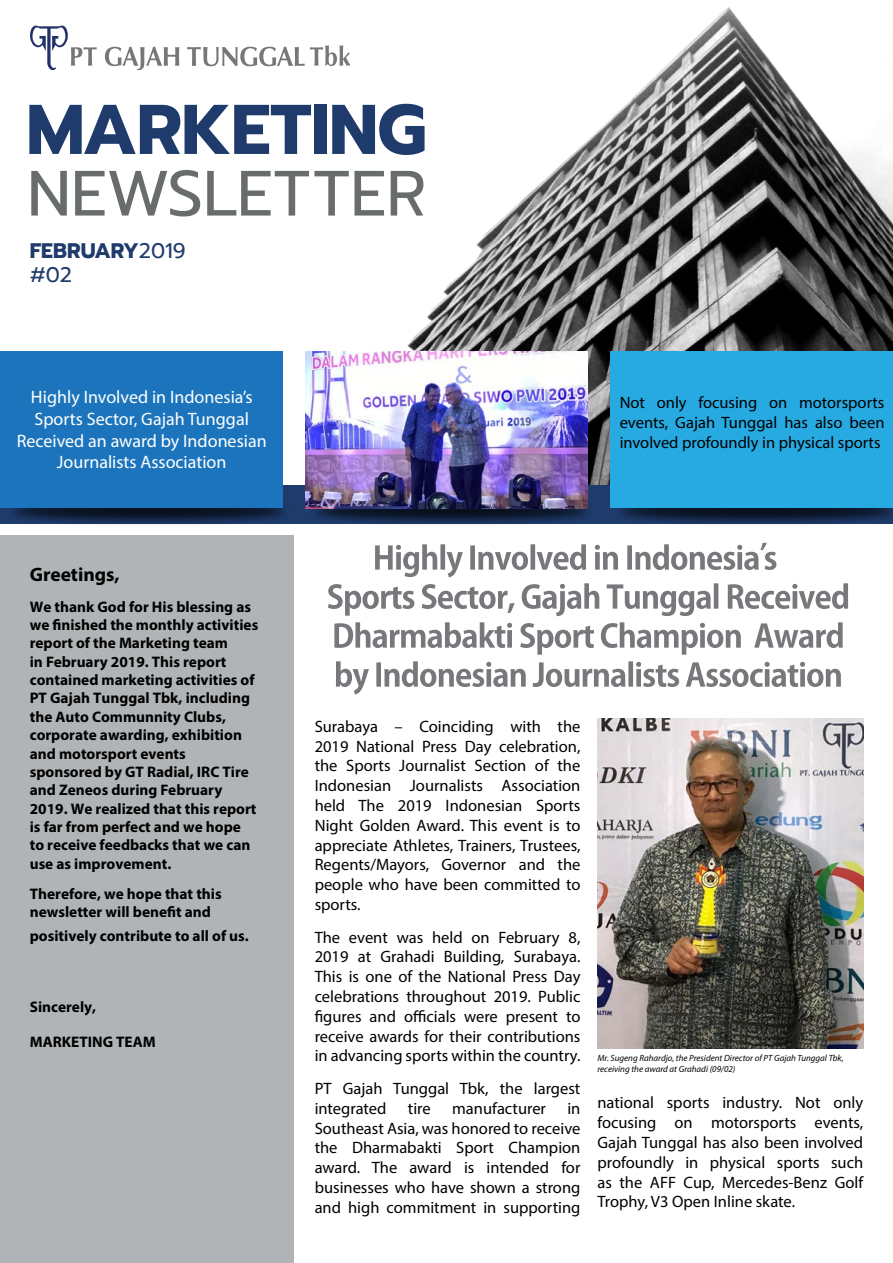
<style>
.page{position:relative;width:893px;height:1263px;background:#fff}
.page>*{position:absolute;margin:0;border:0;box-sizing:border-box;transform-origin:0 0}
.t1{font:700 70.2px "Prompt";letter-spacing:-.01em;color:#1e3b6b}
.t2{font:63.9px "Prompt";color:#686c6c}
.t3{font:700 21px/24.9px "Prompt";color:#1e3b6b}
.t4{font:700 19.5px "Myriad Pro";color:#000}
.t5{font:18px/21.6px "Myriad Pro";color:#fff;text-align:center}
.t6{font:16.5px/19.8px "Myriad Pro";color:#000;text-align:justify}
.t7{font:700 15.3px/18.3px "Myriad Pro";color:#000}
.t8{font:italic 9px/10.8px "Myriad Pro";color:#000}
.s1{font-weight:400}
</style>
<div class="page">
<img style="left:395px;top:7px;width:498px;height:478px">
<div style="left:0;top:536px;width:293px;height:727px;background:#b1b4b6"></div>
<svg style="left:30px;top:25px;width:67px;height:46px"></svg>
<svg style="left:105px;top:47px;width:74px;height:23px"></svg>
<svg style="left:187px;top:45px;width:163px;height:21px"></svg>
<svg style="left:336px;top:661px;width:505px;height:33px"></svg>
<svg style="left:334px;top:622px;width:509px;height:33px"></svg>
<svg style="left:328px;top:583px;width:520px;height:33px"></svg>
<svg style="left:375px;top:543px;width:401px;height:34px"></svg>
<div style="left:0;top:485px;width:893px;height:39px;background:#1e3b6b"></div>
<div style="left:7px;top:495px;width:285px;height:31px;background:#000;opacity:.75"></div>
<div style="left:309px;top:495px;width:284px;height:31px;background:#000;opacity:.75"></div>
<div style="left:615px;top:495px;width:278px;height:31px;background:#000;opacity:.75"></div>
<img style="left:597px;top:719px;width:266px;height:330px">
<div style="left:0;top:351px;width:282px;height:157px;background:#1c75bc"></div>
<div style="left:611px;top:351px;width:282px;height:157px;background:#27aae1"></div>
<img style="left:305px;top:352px;width:283px;height:156px">
<h1 class="t1" style="left:26px;top:77px;width:402px">MARKETING</h1>
<h2 class="t2" style="left:27px;top:148px;width:401px">NEWSLETTER</h2>
<p class="t3" style="left:30px;top:238px;width:157px">FEBRUARY<span class="s1">2019 #02</span></p>
<p class="t5" style="left:17px;top:386px;width:251px">Highly Involved in Indonesia’s<br>Sports Sector, Gajah Tunggal<br>Received an award by Indonesian<br>Journalists Association</p>
<p class="t6" style="left:620px;top:392px;width:266px">Not only focusing on motorsports events, Gajah Tunggal has also been involved profoundly in physical sports</p>
<p class="t4" style="left:30px;top:562px;width:91px">Greetings,</p>
<p class="t7" style="left:30px;top:597px;width:230px">We thank God for His blessing as we finished the monthly activities report of the Marketing team<br>in February 2019. This report contained marketing activities of<br>PT Gajah Tunggal Tbk, including the Auto Communnity Clubs, corporate awarding, exhibition and motorsport events sponsored by GT Radial, IRC Tire and Zeneos during February<br>2019. We realized that this report is far from perfect and we hope to receive feedbacks that we can use as improvement.</p>
<p class="t7" style="left:30px;top:884px;width:193px">Therefore, we hope that this newsletter will benefit and</p>
<p class="t7" style="left:30px;top:926px;width:221px">positively contribute to all of us.</p>
<p class="t7" style="left:30px;top:997px;width:68px">Sincerely,</p>
<p class="t7" style="left:30px;top:1032px;width:127px">MARKETING TEAM</p>
<p class="t6" style="left:315px;top:716px;width:267px">Surabaya – Coinciding with the 2019 National Press Day celebration, the Sports Journalist Section of the Indonesian Journalists Association held The 2019 Indonesian Sports Night Golden Award. This event is to appreciate Athletes, Trainers, Trustees, Regents/Mayors, Governor and the people who have been committed to sports.</p>
<p class="t6" style="left:315px;top:927px;width:267px">The event was held on February 8, 2019 at Grahadi Building, Surabaya.<br>This is one of the National Press Day celebrations throughout 2019. Public figures and officials were present to receive awards for their contributions in advancing sports within the country.</p>
<p class="t6" style="left:315px;top:1078px;width:267px">PT Gajah Tunggal Tbk, the largest integrated</p>
<p class="t8" style="left:597px;top:1052px;width:248px">Mr. Sugeng Rahardjo, the President Director of PT Gajah Tunggal Tbk, receiving the award at Grahadi (09/02)</p>
<p class="t6" style="left:315px;top:1098px;width:267px;text-indent:253px">in Southeast Asia, was honored to receive the Dharmabakti Sport Champion award. The award is intended for businesses who have shown a strong and high commitment in supporting</p>
<p class="t6" style="left:597px;top:1093px;width:267px">national sports industry. Not only focusing on motorsports events, Gajah Tunggal has also been involved profoundly in physical sports such as the AFF Cup, Mercedes-Benz Golf Trophy, V3 Open Inline skate.</p>
<p class="t6" style="left:408px;top:1098px;width:24px">tire</p>
<p class="t6" style="left:452px;top:1098px;width:95px">manufacturer</p>
</div>
